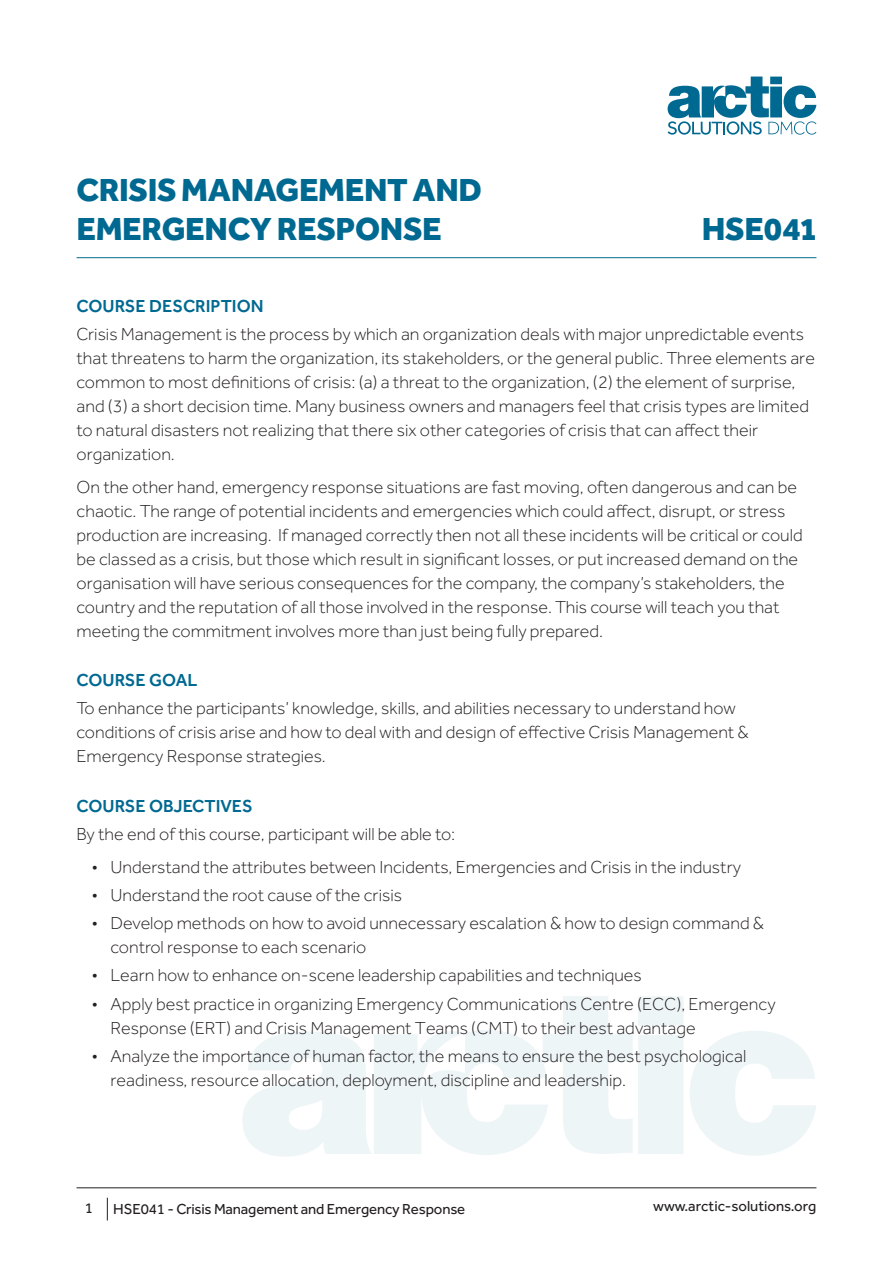
<style>
.page{position:relative;width:893px;height:1263px;background:#fff}
.page>*{position:absolute;margin:0;border:0;box-sizing:border-box;transform-origin:0 0}
.Title_-_Course_Outli{font:800 33px/39.6px "Effra";letter-spacing:-.01em;color:#006991}
.Code_-_Course_Outlin{font:800 33px "Effra";letter-spacing:-.01em;color:#006991}
.Normal_-_Course_Outl{font:300 18px/24px "Effra";color:#231f20}
.Heading_-_Course_Out{font:500 18px "Effra";color:#006991}
.t1{font:15px "Effra";letter-spacing:-.01em;color:#231f20}
</style>
<div class="page">
<hr style="left:77px;top:1187px;width:739px;height:1px;background:#231f20">
<svg style="left:107px;top:1198px;width:1px;height:22px"></svg>
<svg style="left:668px;top:77px;width:148px;height:58px"></svg>
<svg style="left:690px;top:1031px;width:126px;height:125px"></svg>
<svg style="left:243px;top:996px;width:440px;height:161px"></svg>
<hr style="left:77px;top:257px;width:739px;height:1px;background:#006991">
<p class="Title_-_Course_Outli" style="left:77px;top:169px;width:407px">CRISIS MANAGEMENT AND<br>EMERGENCY RESPONSE</p>
<p class="Code_-_Course_Outlin" style="left:702px;top:209px;width:116px">HSE041</p>
<p class="Heading_-_Course_Out" style="left:77px;top:295px;width:189px">COURSE DESCRIPTION</p>
<p class="Normal_-_Course_Outl" style="left:77px;top:322px;width:740px">Crisis Management is the process by which an organization deals with major unpredictable events that threatens to harm the organization, its stakeholders, or the general public. Three elements are common to most definitions of crisis: (a) a threat to the organization, (2) the element of surprise, and (3) a short decision time. Many business owners and managers feel that crisis types are limited to natural disasters not realizing that there six other categories of crisis that can affect their organization.</p>
<p class="Normal_-_Course_Outl" style="left:77px;top:474px;width:728px">On the other hand, emergency response situations are fast moving, often dangerous and can be chaotic. The range of potential incidents and emergencies which could affect, disrupt, or stress production are increasing. If managed correctly then not all these incidents will be critical or could be classed as a crisis, but those which result in significant losses, or put increased demand on the organisation will have serious consequences for the company, the company’s stakeholders, the country and the reputation of all those involved in the response. This course will teach you that meeting the commitment involves more than just being fully prepared.</p>
<p class="Heading_-_Course_Out" style="left:77px;top:669px;width:122px">COURSE GOAL</p>
<p class="Normal_-_Course_Outl" style="left:77px;top:696px;width:674px">To enhance the participants’ knowledge, skills, and abilities necessary to understand how conditions of crisis arise and how to deal with and design of effective Crisis Management &amp;<br>Emergency Response strategies.</p>
<p class="Heading_-_Course_Out" style="left:77px;top:795px;width:178px">COURSE OBJECTIVES</p>
<p class="Normal_-_Course_Outl" style="left:77px;top:822px;width:380px">By the end of this course, participant will be able to:</p>
<p class="Normal_-_Course_Outl" style="left:92px;top:855px;width:651px">• Understand the attributes between Incidents, Emergencies and Crisis in the industry</p>
<p class="Normal_-_Course_Outl" style="left:92px;top:883px;width:312px">• Understand the root cause of the crisis</p>
<p class="Normal_-_Course_Outl" style="left:111px;top:911px;width:655px;text-indent:-19px">• Develop methods on how to avoid unnecessary escalation &amp; how to design command &amp; control response to each scenario</p>
<p class="Normal_-_Course_Outl" style="left:92px;top:963px;width:552px">• Learn how to enhance on-scene leadership capabilities and techniques</p>
<p class="Normal_-_Course_Outl" style="left:111px;top:992px;width:667px;text-indent:-19px">• Apply best practice in organizing Emergency Communications Centre (ECC), Emergency<br>Response (ERT) and Crisis Management Teams (CMT) to their best advantage</p>
<p class="Normal_-_Course_Outl" style="left:111px;top:1044px;width:637px;text-indent:-19px">• Analyze the importance of human factor, the means to ensure the best psychological readiness, resource allocation, deployment, discipline and leadership.</p>
<p class="t1" style="left:85px;top:1199px;width:10px">1</p>
<p class="t1" style="left:113px;top:1200px;width:354px">HSE041 - Crisis Management and Emergency Response</p>
<p class="t1" style="left:653px;top:1198px;width:165px">www.arctic-solutions.org</p>
</div>
